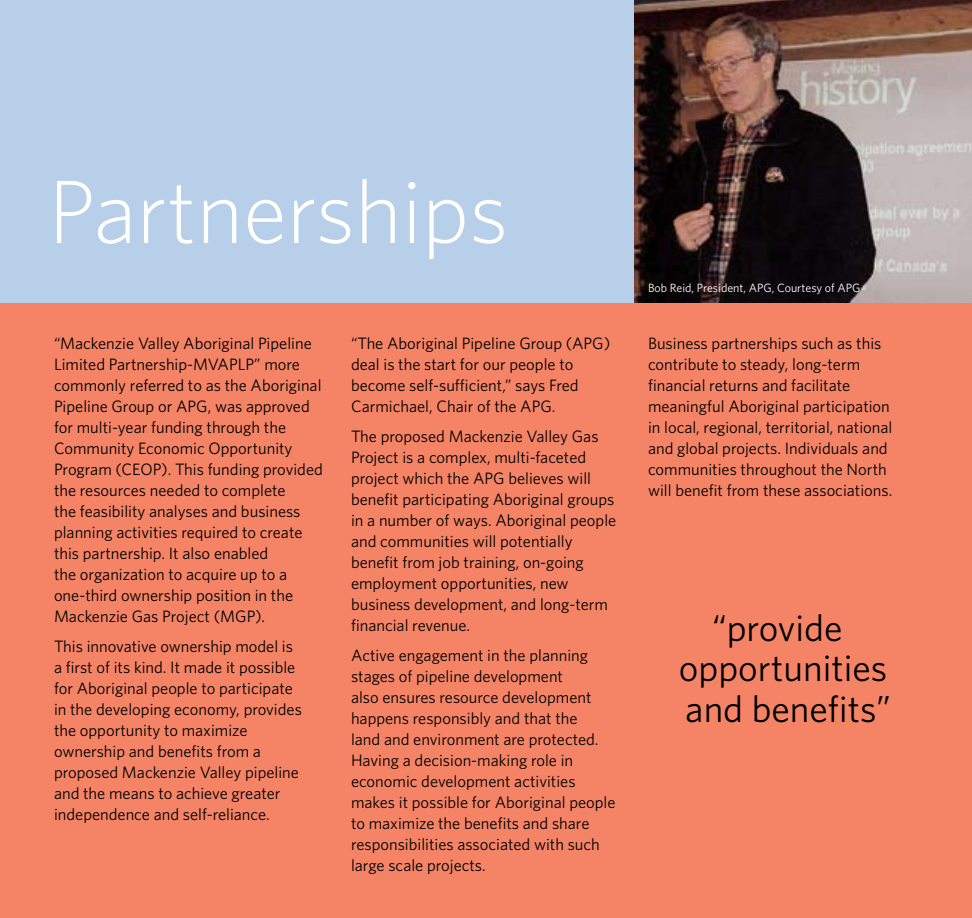
<style>
.page{position:relative;width:972px;height:918px;background:#fff}
.page>*{position:absolute;margin:0;border:0;box-sizing:border-box;transform-origin:0 0}
.t1{font:300 90px "Whitney";color:#fff}
.t2{font:37.5px/40.5px "Whitney";color:#000;text-align:center}
.t3{font:16.5px/21px "Whitney";color:#000}
.t4{font:12px "Whitney";color:#fff}
</style>
<div class="page">
<div style="left:0;top:303px;width:972px;height:615px;background:#f58466"></div>
<div style="left:0;top:0;width:634px;height:303px;background:#b8cfe9"></div>
<img style="left:634px;top:0;width:338px;height:303px">
<h1 class="t1" style="left:48px;top:159px;width:462px">Partnerships</h1>
<p class="t3" style="left:54px;top:333px;width:270px">“Mackenzie Valley Aboriginal Pipeline Limited Partnership-MVAPLP” more commonly referred to as the Aboriginal Pipeline Group or APG, was approved for multi-year funding through the Community Economic Opportunity Program (CEOP). This funding provided the resources needed to complete<br>the feasibility analyses and business planning activities required to create this partnership. It also enabled<br>the organization to acquire up to a one-third ownership position in the Mackenzie Gas Project (MGP).</p>
<p class="t3" style="left:54px;top:636px;width:249px">This innovative ownership model is a first of its kind. It made it possible for Aboriginal people to participate in the developing economy, provides the opportunity to maximize ownership and benefits from a proposed Mackenzie Valley pipeline and the means to achieve greater independence and self-reliance.</p>
<p class="t3" style="left:351px;top:333px;width:261px">“The Aboriginal Pipeline Group (APG) deal is the start for our people to become self-sufficient,” says Fred Carmichael, Chair of the APG.</p>
<p class="t3" style="left:351px;top:426px;width:267px">The proposed Mackenzie Valley Gas Project is a complex, multi-faceted project which the APG believes will benefit participating Aboriginal groups in a number of ways. Aboriginal people and communities will potentially benefit from job training, on-going employment opportunities, new business development, and long-term financial revenue.</p>
<p class="t3" style="left:351px;top:645px;width:266px">Active engagement in the planning stages of pipeline development<br>also ensures resource development happens responsibly and that the<br>land and environment are protected.<br>Having a decision-making role in economic development activities makes it possible for Aboriginal people to maximize the benefits and share responsibilities associated with such large scale projects.</p>
<p class="t4" style="left:648px;top:280px;width:214px">Bob Reid, President, APG, Courtesy of APG</p>
<p class="t3" style="left:648px;top:332px;width:246px">Business partnerships such as this contribute to steady, long-term financial returns and facilitate meaningful Aboriginal participation in local, regional, territorial, national and global projects. Individuals and communities throughout the North will benefit from these associations.</p>
<h2 class="t2" style="left:679px;top:606px;width:214px">“provide opportunities and benefits”</h2>
</div>
